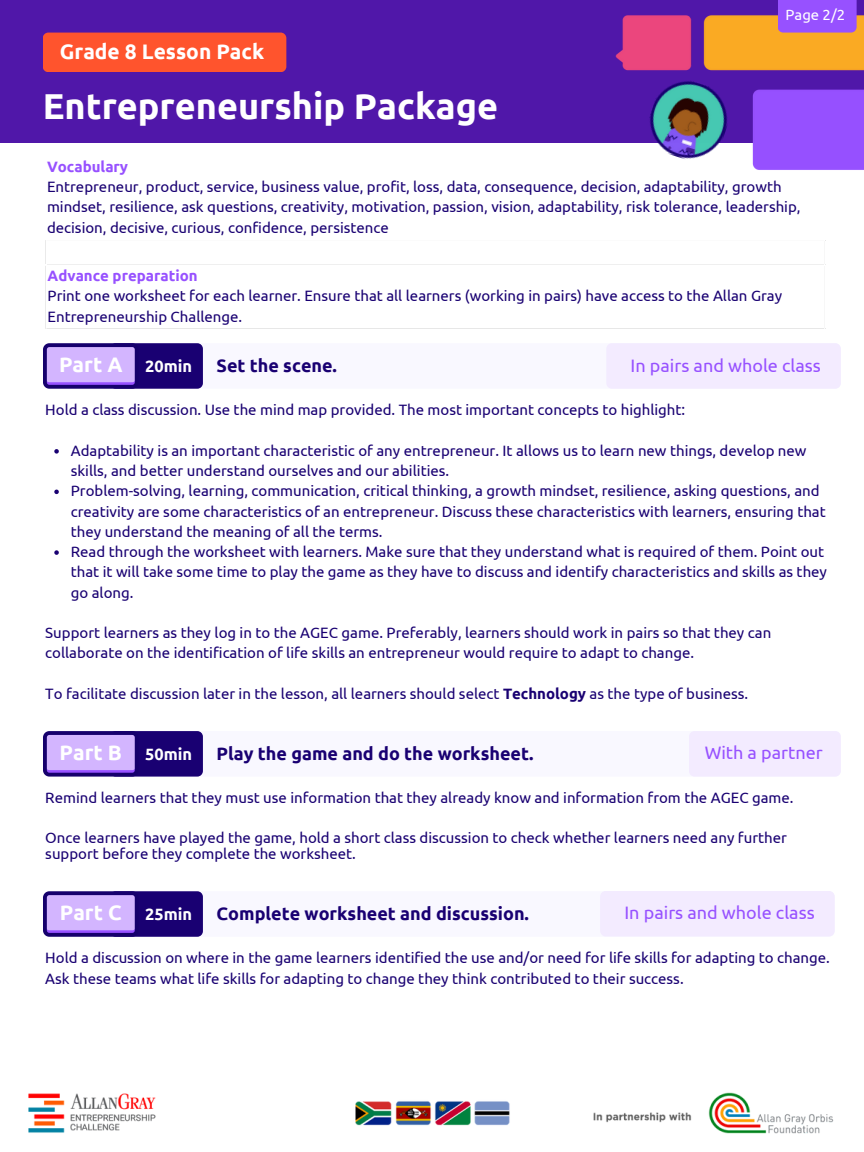
<style>
.page{position:relative;width:864px;height:1152px;background:#fff}
.page>*{position:absolute;margin:0;border:0;box-sizing:border-box;transform-origin:0 0}
.t1{font:700 36px "Ubuntu";color:#fff}
.t2{font:700 21px "Ubuntu";color:#fff}
.t3{font:700 18px "Ubuntu";color:#190072}
.t4{font:18px "Ubuntu";color:#9751ff}
.t5{font:700 16.35px "Ubuntu";color:#fff}
.t6{font:15px/20.2px "Ubuntu";color:#190072}
.t7{font:700 15px "Ubuntu";color:#9751ff}
.t8{font:14.85px "Ubuntu";color:#fff}
.s1{font-weight:700}
</style>
<div class="page">
<div style="left:0;top:0;width:864px;height:143px;background:#5017a9"></div>
<img style="left:615px;top:15px;width:249px;height:155px">
<div style="left:778px;top:0;width:79px;height:33px;background:#9751ff"></div>
<img style="left:28px;top:1092px;width:806px;height:42px">
<div style="left:43px;top:33px;width:243px;height:39px;background:#ff542d;border-radius:6px"></div>
<img style="left:641px;top:72px;width:96px;height:97px">
<div style="left:123px;top:343px;width:718px;height:46px;background:#f9f8ff;border-radius:6px"></div>
<div style="left:110px;top:343px;width:93px;height:46px;background:#190072;border-radius:6px"></div>
<svg style="left:43px;top:343px;width:96px;height:45px;background:#a587de"></svg>
<svg style="left:54px;top:449px;width:5px;height:5px"></svg>
<svg style="left:54px;top:490px;width:5px;height:4px"></svg>
<svg style="left:54px;top:550px;width:5px;height:5px"></svg>
<div style="left:123px;top:891px;width:712px;height:46px;background:#f9f8ff;border-radius:6px"></div>
<div style="left:110px;top:891px;width:93px;height:46px;background:#190072;border-radius:6px"></div>
<svg style="left:43px;top:891px;width:96px;height:45px;background:#a587de"></svg>
<div style="left:600px;top:891px;width:235px;height:45px;background:#f3ebff;border-radius:6px"></div>
<div style="left:123px;top:731px;width:718px;height:46px;background:#f9f8ff;border-radius:6px"></div>
<div style="left:110px;top:731px;width:93px;height:46px;background:#190072;border-radius:6px"></div>
<svg style="left:43px;top:731px;width:96px;height:45px;background:#a586dd"></svg>
<div style="left:689px;top:731px;width:152px;height:46px;background:#f3ebff;border-radius:6px"></div>
<div style="left:606px;top:343px;width:235px;height:46px;background:#f3ebff;border-radius:6px"></div>
<p class="t2" style="left:60px;top:39px;width:206px">Grade 8 Lesson Pack</p>
<p class="t1" style="left:43px;top:86px;width:457px">Entrepreneurship Package</p>
<p class="t8" style="left:786px;top:6px;width:61px">Page 2/2</p>
<h2 class="t7" style="left:47px;top:158px;width:83px">Vocabulary</h2>
<h1 class="t6" style="left:47px;top:176px;width:755px">Entrepreneur, product, service, business value, profit, loss, data, consequence, decision, adaptability, growth mindset, resilience, ask questions, creativity, motivation, passion, vision, adaptability, risk tolerance, leadership, decision, decisive, curious, confidence, persistence</h1>
<p class="t7" style="left:48px;top:267px;width:152px">Advance preparation</p>
<p class="t6" style="left:48px;top:286px;width:736px">Print one worksheet for each learner. Ensure that all learners (working in pairs) have access to the Allan Gray<br>Entrepreneurship Challenge.</p>
<p class="t4" style="left:631px;top:355px;width:192px">In pairs and whole class</p>
<p class="t2" style="left:59px;top:353px;width:65px">Part A</p>
<p class="t5" style="left:145px;top:357px;width:48px">20min</p>
<h3 class="t3" style="left:217px;top:356px;width:122px">Set the scene.</h3>
<p class="t6" style="left:45px;top:400px;width:641px">Hold a class discussion. Use the mind map provided. The most important concepts to highlight:</p>
<p class="t6" style="left:71px;top:440px;width:737px">Adaptability is an important characteristic of any entrepreneur. It allows us to learn new things, develop new skills, and better understand ourselves and our abilities.</p>
<p class="t6" style="left:71px;top:481px;width:756px">Problem-solving, learning, communication, critical thinking, a growth mindset, resilience, asking questions, and creativity are some characteristics of an entrepreneur. Discuss these characteristics with learners, ensuring that they understand the meaning of all the terms.</p>
<p class="t6" style="left:71px;top:541px;width:758px">Read through the worksheet with learners. Make sure that they understand what is required of them. Point out that it will take some time to play the game as they have to discuss and identify characteristics and skills as they go along.</p>
<p class="t6" style="left:45px;top:622px;width:727px">Support learners as they log in to the AGEC game. Preferably, learners should work in pairs so that they can collaborate on the identification of life skills an entrepreneur would require to adapt to change.</p>
<p class="t6" style="left:45px;top:683px;width:704px">To facilitate discussion later in the lesson, all learners should select <span class="s1">Technology</span> as the type of business.</p>
<p class="t2" style="left:60px;top:741px;width:64px">Part B</p>
<p class="t5" style="left:145px;top:744px;width:48px">50min</p>
<p class="t3" style="left:217px;top:743px;width:318px">Play the game and do the worksheet.</p>
<h3 class="t4" style="left:705px;top:743px;width:120px">With a partner</h3>
<p class="t6" style="left:45px;top:788px;width:750px">Remind learners that they must use information that they already know and information from the AGEC game.</p>
<p class="t6" style="left:45px;top:829px;width:743px;line-height:16.8px">Once learners have played the game, hold a short class discussion to check whether learners need any further support before they complete the worksheet.</p>
<p class="t4" style="left:624px;top:903px;width:192px">In pairs and whole class</p>
<p class="t2" style="left:60px;top:901px;width:63px">Part C</p>
<p class="t5" style="left:145px;top:905px;width:48px">25min</p>
<p class="t3" style="left:217px;top:904px;width:314px">Complete worksheet and discussion.</p>
<h3 class="t6" style="left:45px;top:948px;width:786px">Hold a discussion on where in the game learners identified the use and/or need for life skills for adapting to change.</h3>
<p class="t6" style="left:45px;top:968px;width:640px">Ask these teams what life skills for adapting to change they think contributed to their success.</p>
</div>
